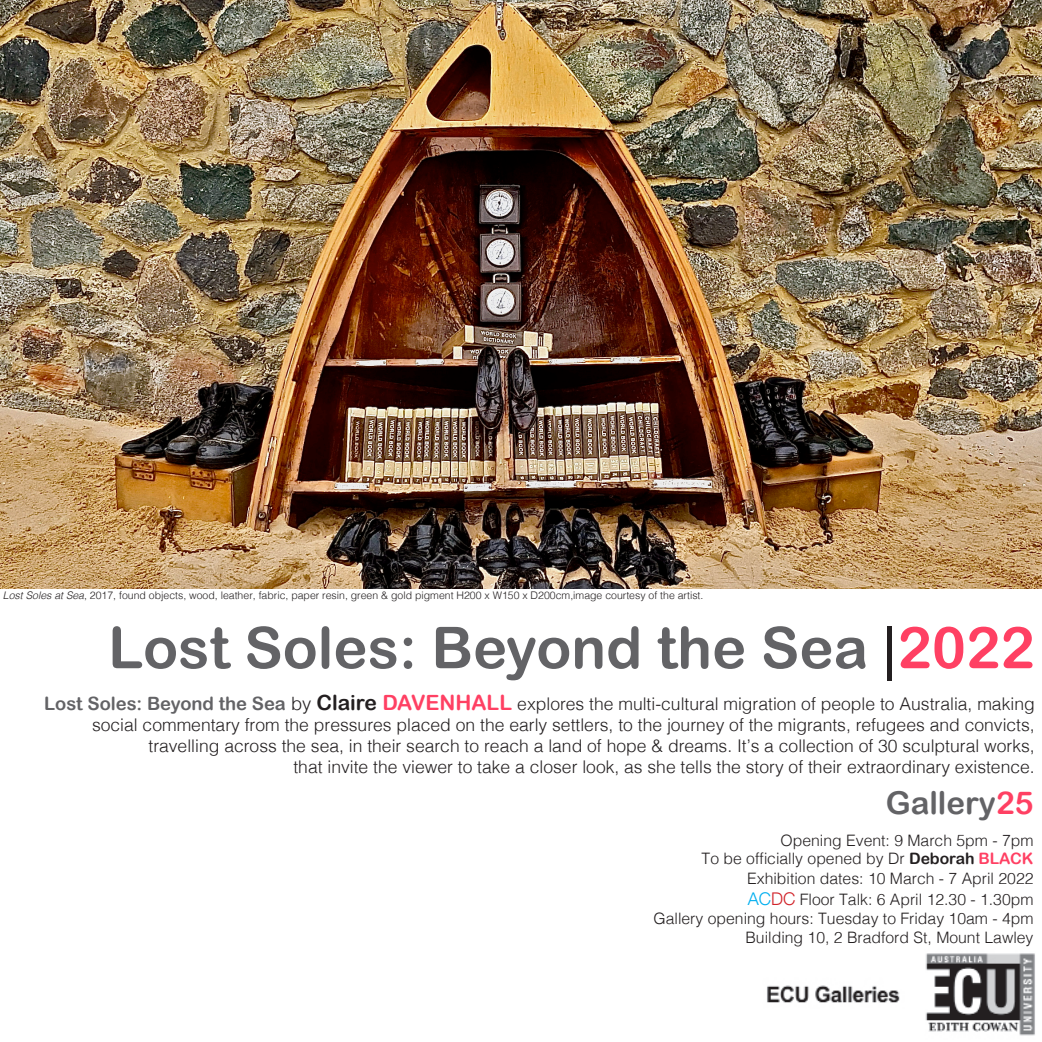
<style>
.page{position:relative;width:1042px;height:1042px;background:#fff}
.page>*{position:absolute;margin:0;border:0;box-sizing:border-box;transform-origin:0 0}
.t1{font:57.75px "Arial Rounded MT Bold";color:#636366}
.t2{font:31.5px "Arial Rounded MT Bold";color:#636366}
.t3{font:300 17.5px/21px "Helvetica";color:#231f20;text-align:right}
.t4{font:300 15.75px "Helvetica";color:#231f20}
.t5{font:300 10.5px "Helvetica";color:#231f20}
.s1{font-style:italic}
.s2{font-family:"Arial";color:#231f20}
.s3{color:#ff4063}
.s4{font-family:"Arial Rounded MT Bold";font-weight:400;font-size:18.38px;color:#636366}
.s5{font-size:18.38px}
.s6{font-family:"Arial Rounded MT Bold";font-weight:400;font-size:21px}
.s7{font-family:"Arial Rounded MT Bold";font-weight:400;font-size:21px;color:#ff4063}
.s8{font-family:"Arial Rounded MT Bold";font-weight:400}
.s9{font-family:"Arial Rounded MT Bold";font-weight:400;color:#ff4063}
.s10{font-family:"Helvetica Neue";font-size:17.5px;color:#00aeef}
.s11{font-family:"Helvetica Neue";font-size:17.5px;color:#d1232a}
</style>
<div class="page">
<img style="left:767px;top:953px;width:268px;height:83px">
<img style="left:0;top:0;width:1042px;height:588px">
<p class="t5" style="left:3px;top:586px;width:702px"><span class="s1">Lost Soles at Sea</span>, 2017, found objects, wood, leather, fabric, paper resin, green &amp; gold pigment H200 x W150 x D200cm,image courtesy of the artist.</p>
<p class="t1" style="left:108px;top:613px;width:928px">Lost Soles: Beyond the Sea <span class="s2">|</span><span class="s3">2022</span></p>
<p class="t3" style="left:44px;top:692px;width:992px"><span class="s4">Lost Soles: Beyond the Sea</span> <span class="s5">by</span> <span class="s6">Claire</span> <span class="s7">DAVENHALL</span> explores the multi-cultural migration of people to Australia, making social commentary from the pressures placed on the early settlers, to the journey of the migrants, refugees and convicts,</p>
<p class="t3" style="left:148px;top:734px;width:888px">travelling across the sea, in their search to reach a land of hope &amp; dreams. It’s a collection of 30 sculptural works,</p>
<p class="t3" style="left:293px;top:755px;width:743px">that invite the viewer to take a closer look, as she tells the story of their extraordinary existence.</p>
<p class="t2" style="left:886px;top:784px;width:149px">Gallery<span class="s3">25</span></p>
<p class="t4" style="left:780px;top:826px;width:254px">Opening Event: 9 March 5pm - 7pm</p>
<p class="t4" style="left:701px;top:845px;width:333px">To be officially opened by Dr <span class="s8">Deborah</span> <span class="s9">BLACK</span></p>
<p class="t4" style="left:747px;top:864px;width:288px">Exhibition dates: 10 March - 7 April 2022</p>
<p class="t4" style="left:748px;top:885px;width:287px"><span class="s10">AC</span><span class="s11">DC</span> Floor Talk: 6 April 12.30 - 1.30pm</p>
<p class="t4" style="left:653px;top:905px;width:381px">Gallery opening hours: Tuesday to Friday 10am - 4pm</p>
<p class="t4" style="left:745px;top:924px;width:289px">Building 10, 2 Bradford St, Mount Lawley</p>
</div>
